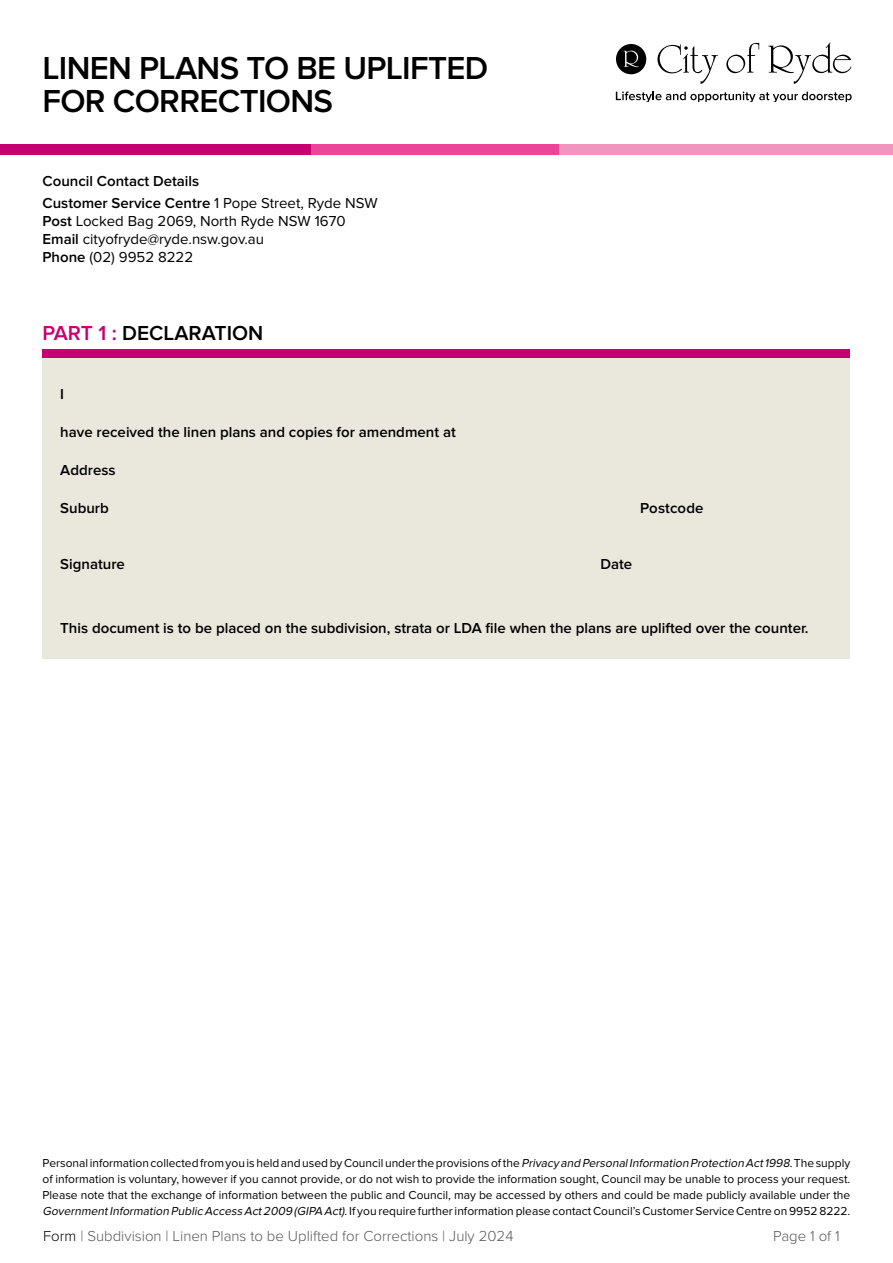
<style>
.page{position:relative;width:893px;height:1263px;background:#fff}
.page>*{position:absolute;margin:0;border:0;box-sizing:border-box;transform-origin:0 0}
.t1{font:600 33px/33px "Proxima Nova";letter-spacing:-.02em;color:#000}
.t2{font:600 21px "Proxima Nova";color:#000}
.t3{font:600 15px/22.2px "Proxima Nova";color:#000}
.t4{font:15px/18px "Proxima Nova";color:#000}
.t5{font:300 15px "Proxima Nova";color:#58595b}
.t6{font:12px/15.9px "Proxima Nova";color:#000;text-align:justify}
.s1{font-weight:400}
.s2{font-weight:600}
.s3{color:#c6006f}
.s4{font-style:italic}
.s5{color:#000}
</style>
<div class="page">
<div style="left:0;top:145px;width:312px;height:10px;background:#c6006f"></div>
<div style="left:312px;top:145px;width:248px;height:10px;background:#eb4498"></div>
<div style="left:560px;top:145px;width:333px;height:10px;background:#f194be"></div>
<div style="left:42px;top:358px;width:808px;height:300px;background:#eae7dd"></div>
<div style="left:43px;top:349px;width:807px;height:9px;background:#c6006f"></div>
<svg style="left:616px;top:92px;width:236px;height:9px"></svg>
<svg style="left:616px;top:44px;width:30px;height:30px"></svg>
<svg style="left:657px;top:44px;width:61px;height:40px"></svg>
<svg style="left:726px;top:43px;width:33px;height:30px"></svg>
<svg style="left:768px;top:43px;width:83px;height:41px"></svg>
<h1 class="t1" style="left:43px;top:53px;width:447px">LINEN PLANS TO BE UPLIFTED<br>FOR CORRECTIONS</h1>
<p class="t3" style="left:43px;top:170px;width:337px">Council Contact Details<br>Customer Service Centre <span class="s1">1 Pope Street, Ryde NSW</span></p>
<p class="t4" style="left:43px;top:213px;width:305px"><span class="s2">Post</span> Locked Bag 2069, North Ryde NSW 1670<br><span class="s2">Email</span> cityofryde@ryde.nsw.gov.au<br><span class="s2">Phone</span> (02) 9952 8222</p>
<h2 class="t2" style="left:43px;top:321px;width:222px"><span class="s3">PART 1 :</span> DECLARATION</h2>
<p class="t3" style="left:60px;top:384px;width:5px">I</p>
<p class="t3" style="left:60px;top:422px;width:397px">have received the linen plans and copies for amendment at</p>
<p class="t3" style="left:60px;top:460px;width:57px">Address</p>
<p class="t3" style="left:60px;top:498px;width:50px">Suburb</p>
<p class="t3" style="left:640px;top:498px;width:65px">Postcode</p>
<p class="t3" style="left:60px;top:553px;width:66px">Signature</p>
<p class="t3" style="left:600px;top:553px;width:33px">Date</p>
<p class="t3" style="left:60px;top:617px;width:750px">This document is to be placed on the subdivision, strata or LDA file when the plans are uplifted over the counter.</p>
<p class="t6" style="left:43px;top:1156px;width:809px">Personal information collected from you is held and used by Council under the provisions of the <span class="s4">Privacy and PersonalInformation Protection Act1998</span>. The supply of information is voluntary, however if you cannot provide, or do not wish to provide the information sought, Council may be unable to process your request.<br>Please note that the exchange of information between the public and Council, may be accessed by others and could be made publicly available under the <span class="s4">GovernmentInformation Public Access Act2009 (GIPA Act)</span>. If you require further information please contact Council’s Customer Service Centre on 9952 8222.</p>
<p class="t5" style="left:43px;top:1227px;width:472px"><span class="s5">Form</span> | Subdivision | Linen Plans to be Uplifted for Corrections | July 2024</p>
<p class="t5" style="left:773px;top:1227px;width:68px">Page 1 of 1</p>
</div>
